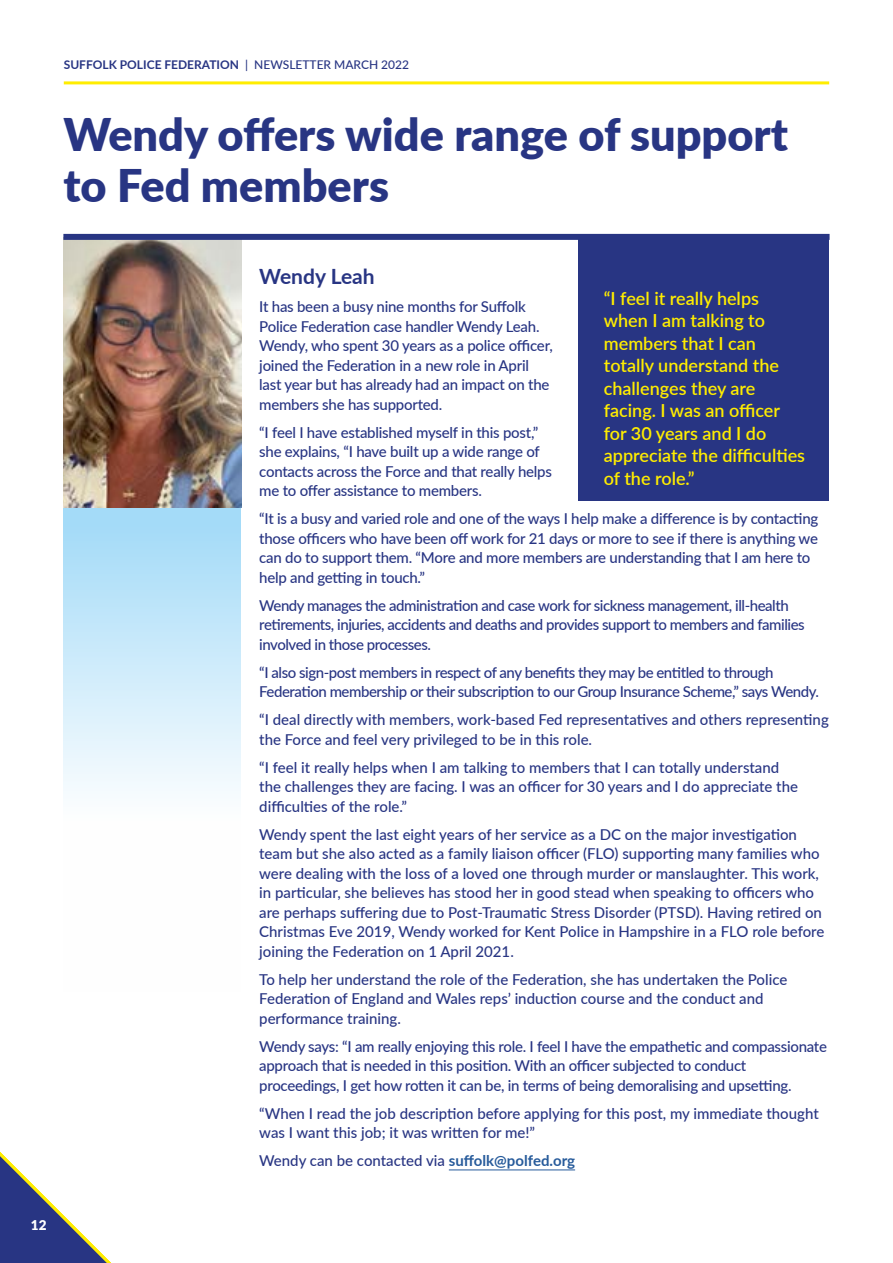
<style>
.page{position:relative;width:893px;height:1263px;background:#fff}
.page>*{position:absolute;margin:0;border:0;box-sizing:border-box;transform-origin:0 0}
.t1{font:900 45px/51px "Lato";color:#283583}
.t2{font:700 21px "Lato";color:#283583}
.t3{font:600 18px/22.5px "Lato";color:#ffed00}
.t4{font:500 15px/19.5px "Lato";letter-spacing:-.015em;color:#283583}
.t5{font:900 13.5px "Lato";color:#fff}
.t6{font:700 12px "Lato";color:#283583}
.s1{font-weight:500}
.s2{font-weight:700;color:#275b9b}
</style>
<div class="page">
<hr style="left:64px;top:81px;width:765px;height:3px;background:#ffed00">
<svg style="left:0;top:1152px;width:111px;height:111px"></svg>
<svg style="left:63px;top:507px;width:178px;height:284px;background:#c9e9fa"></svg>
<hr style="left:449px;top:1169px;width:126px;height:1px;background:#275b9b">
<div style="left:578px;top:234px;width:251px;height:266px;background:#283583"></div>
<img style="left:64px;top:240px;width:177px;height:267px">
<div style="left:63px;top:234px;width:767px;height:6px;background:#283583"></div>
<p class="t6" style="left:64px;top:56px;width:347px">SUFFOLK POLICE FEDERATION <span class="s1">| NEWSLETTER MARCH 2022</span></p>
<h1 class="t1" style="left:63px;top:107px;width:726px">Wendy offers wide range of support to Fed members</h1>
<p class="t5" style="left:31px;top:1215px;width:17px">12</p>
<h2 class="t2" style="left:259px;top:261px;width:117px">Wendy Leah</h2>
<p class="t4" style="left:259px;top:296px;width:295px">It has been a busy nine months for Suffolk Police Federation case handler Wendy Leah.<br>Wendy, who spent 30 years as a police officer, joined the Federation in a new role in April last year but has already had an impact on the members she has supported.</p>
<p class="t4" style="left:259px;top:422px;width:294px">“I feel I have established myself in this post,” she explains, “I have built up a wide range of contacts across the Force and that really helps me to offer assistance to members.</p>
<p class="t4" style="left:259px;top:508px;width:561px">“It is a busy and varied role and one of the ways I help make a difference is by contacting those officers who have been off work for 21 days or more to see if there is anything we can do to support them. “More and more members are understanding that I am here to help and getting in touch.”</p>
<p class="t4" style="left:259px;top:595px;width:547px">Wendy manages the administration and case work for sickness management, ill-health retirements, injuries, accidents and deaths and provides support to members and families involved in those processes.</p>
<p class="t4" style="left:259px;top:662px;width:561px">“I also sign-post members in respect of any benefits they may be entitled to through<br>Federation membership or their subscription to our Group Insurance Scheme,” says Wendy.</p>
<p class="t4" style="left:259px;top:709px;width:571px">“I deal directly with members, work-based Fed representatives and others representing the Force and feel very privileged to be in this role.</p>
<p class="t4" style="left:259px;top:757px;width:540px">“I feel it really helps when I am talking to members that I can totally understand the challenges they are facing. I was an officer for 30 years and I do appreciate the difficulties of the role.”</p>
<p class="t4" style="left:259px;top:824px;width:567px">Wendy spent the last eight years of her service as a DC on the major investigation team but she also acted as a family liaison officer (FLO) supporting many families who were dealing with the loss of a loved one through murder or manslaughter. This work, in particular, she believes has stood her in good stead when speaking to officers who are perhaps suffering due to Post-Traumatic Stress Disorder (PTSD). Having retired on Christmas Eve 2019, Wendy worked for Kent Police in Hampshire in a FLO role before joining the Federation on 1 April 2021.</p>
<p class="t4" style="left:259px;top:969px;width:530px">To help her understand the role of the Federation, she has undertaken the Police<br>Federation of England and Wales reps’ induction course and the conduct and performance training.</p>
<p class="t4" style="left:259px;top:1036px;width:569px">Wendy says: “I am really enjoying this role. I feel I have the empathetic and compassionate approach that is needed in this position. With an officer subjected to conduct proceedings, I get how rotten it can be, in terms of being demoralising and upsetting.</p>
<p class="t4" style="left:259px;top:1103px;width:561px">“When I read the job description before applying for this post, my immediate thought was I want this job; it was written for me!”</p>
<p class="t4" style="left:259px;top:1150px;width:317px">Wendy can be contacted via <span class="s2">suffolk@polfed.org</span></p>
<p class="t3" style="left:604px;top:286px;width:203px">“I feel it really helps when I am talking to members that I can totally understand the challenges they are facing. I was an officer for 30 years and I do appreciate the difficulties of the role.”</p>
</div>
